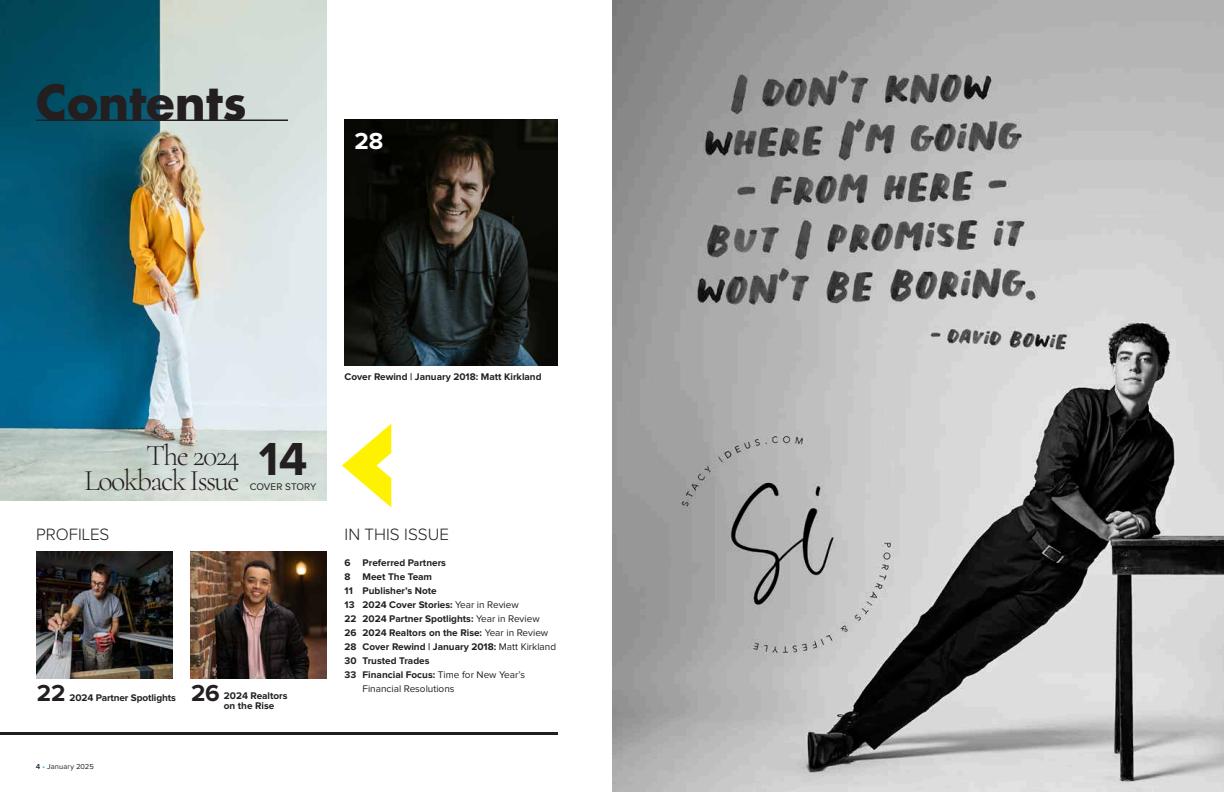
<style>
.page{position:relative;width:1224px;height:792px;background:#fff}
.page>*{position:absolute;margin:0;border:0;box-sizing:border-box;transform-origin:0 0}
.t1{font:700 48px "Proxima Nova";color:#231f20}
.t2{font:700 47px "Futura Std";color:#231f20}
.t3{font:300 30px/25px "Cormorant";letter-spacing:-.055em;color:#231f20;text-align:right}
.t4{font:700 24px "Proxima Nova";color:#231f20}
.t5{font:700 24px "Proxima Nova";color:#fff}
.t6{font:300 17px "Proxima Nova";color:#231f20}
.t7{font:700 10px/10px "Proxima Nova";color:#231f20}
.t8{font:10px "Proxima Nova";color:#231f20}
.t9{font:7.5px "Proxima Nova";letter-spacing:.015em;color:#231f20}
.s1{font-weight:400}
.s2{font-weight:600}
.s3{color:#19a8e0}
</style>
<div class="page">
<img style="left:612px;top:0;width:612px;height:792px">
<img style="left:0;top:0;width:327px;height:500px">
<img style="left:345px;top:120px;width:213px;height:245px">
<svg style="left:342px;top:424px;width:49px;height:84px"></svg>
<hr style="left:0;top:732px;width:558px;height:3px;background:#231f20">
<img style="left:190px;top:551px;width:137px;height:127px">
<img style="left:36px;top:551px;width:136px;height:127px">
<hr style="left:36px;top:119px;width:252px;height:2px;background:#231f20">
<h2 class="t2" style="left:36px;top:71px;width:212px">Contents</h2>
<h3 class="t5" style="left:355px;top:130px;width:30px">28</h3>
<h3 class="t3" style="left:84px;top:443px;width:157px">The 2024<br>Lookback Issue</h3>
<h1 class="t1" style="left:259px;top:437px;width:50px">14</h1>
<p class="t8" style="left:250px;top:481px;width:68px">COVER STORY</p>
<p class="t7" style="left:345px;top:372px;width:199px">Cover Rewind | January 2018: Matt Kirkland</p>
<h3 class="t6" style="left:36px;top:526px;width:75px">PROFILES</h3>
<h3 class="t6" style="left:345px;top:527px;width:106px">IN THIS ISSUE</h3>
<p class="t7" style="left:345px;top:558px;width:103px">6 Preferred Partners</p>
<p class="t7" style="left:345px;top:572px;width:89px">8 Meet The Team</p>
<p class="t7" style="left:345px;top:586px;width:94px">11 Publisher’s Note</p>
<p class="t7" style="left:345px;top:600px;width:176px">13 2024 Cover Stories: <span class="s1">Year in Review</span></p>
<p class="t7" style="left:345px;top:614px;width:197px">22 2024 Partner Spotlights: <span class="s1">Year in Review</span></p>
<p class="t7" style="left:345px;top:628px;width:205px">26 2024 Realtors on the Rise: <span class="s1">Year in Review</span></p>
<p class="t7" style="left:345px;top:642px;width:213px">28 Cover Rewind | January 2018: <span class="s1">Matt Kirkland</span></p>
<p class="t7" style="left:345px;top:656px;width:86px">30 Trusted Trades</p>
<p class="t7" style="left:345px;top:670px;width:182px">33 Financial Focus: <span class="s1">Time for New Year’s</span></p>
<p class="t8" style="left:363px;top:683px;width:93px">Financial Resolutions</p>
<h3 class="t4" style="left:37px;top:682px;width:30px">22</h3>
<h3 class="t4" style="left:191px;top:682px;width:30px">26</h3>
<p class="t7" style="left:224px;top:691px;width:65px">2024 Realtors on the Rise</p>
<p class="t7" style="left:70px;top:693px;width:108px">2024 Partner Spotlights</p>
<p class="t9" style="left:36px;top:762px;width:59px"><span class="s2">4</span> <span class="s3">•</span> January 2025</p>
</div>
